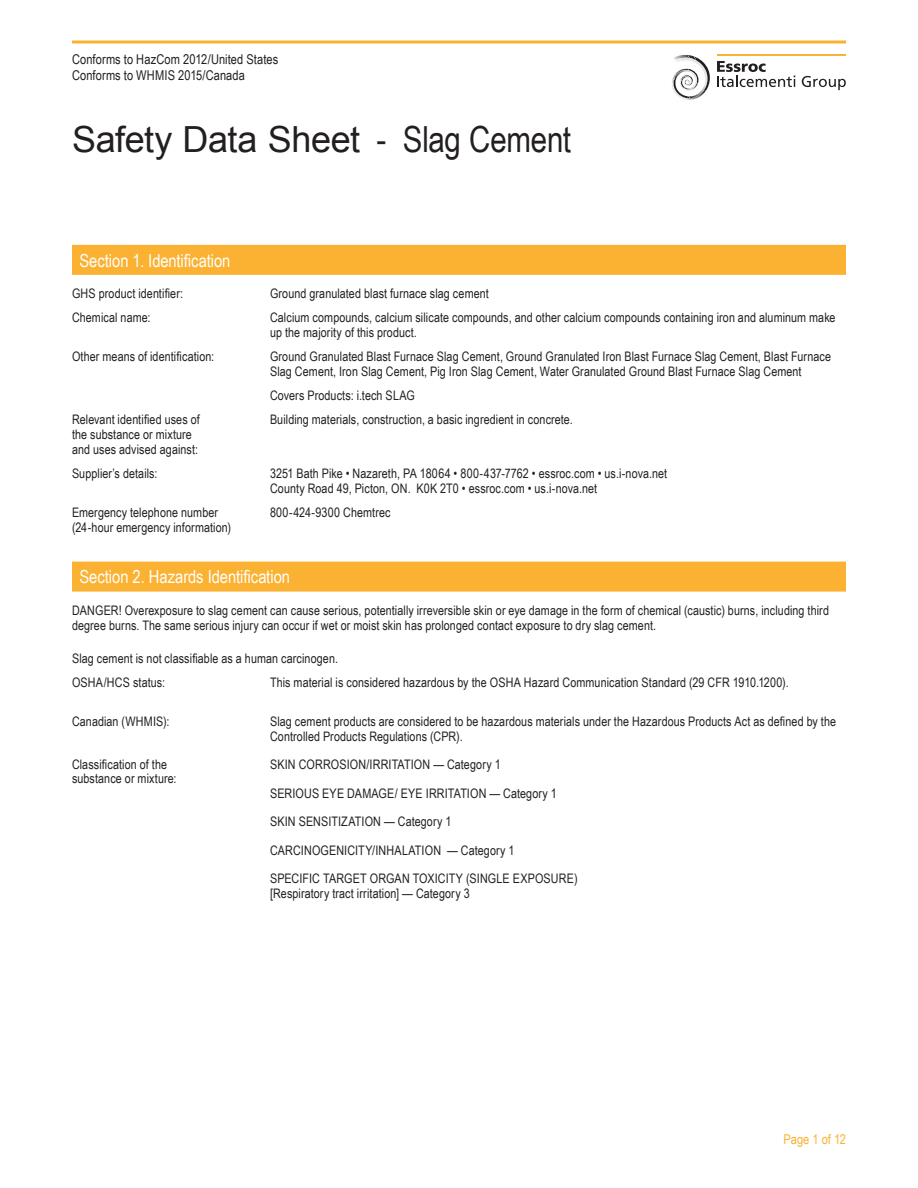
<style>
.page{position:relative;width:918px;height:1188px;background:#fff}
.page>*{position:absolute;margin:0;border:0;box-sizing:border-box;transform-origin:0 0}
.BODY_1{font:36px "Arial";letter-spacing:-.01em;color:#231f20}
.HEADLINE_1A{font:18px "Arial Narrow";color:#fff}
.t1{font:13.5px "Arial Narrow";letter-spacing:.01em;color:#231f20}
.t2{font:13.5px "Arial Narrow";color:#fbb131}
.BODY_1-2{font:13.2px/15px "Arial Narrow";letter-spacing:.01em;color:#231f20}
.BODY_1_-_NO_INDENT{font:13.2px/15px "Arial Narrow";letter-spacing:.01em;color:#231f20}
.BODY_1_-_BULLET{font:13.2px/15px "Arial Narrow";letter-spacing:.01em;color:#231f20}
.BODY_1_-_SECOND_LINE{font:13.2px "Arial Narrow";letter-spacing:.01em;color:#231f20}
.s1{font-family:"Arial Narrow"}
</style>
<div class="page">
<svg style="left:72px;top:40px;width:774px;height:4px;background:#fbc464"></svg>
<svg style="left:672px;top:57px;width:38px;height:43px"></svg>
<img style="left:673px;top:55px;width:23px;height:5px">
<img style="left:675px;top:58px;width:18px;height:5px">
<hr style="left:717px;top:55px;width:129px;height:1px;background:#fbb131">
<svg style="left:717px;top:61px;width:78px;height:26px"></svg>
<svg style="left:802px;top:76px;width:44px;height:14px"></svg>
<div style="left:72px;top:245px;width:774px;height:30px;background:#fbb131"></div>
<div style="left:72px;top:562px;width:774px;height:30px;background:#fbb131"></div>
<p class="t1" style="left:72px;top:49px;width:208px">Conforms to HazCom 2012/United States</p>
<p class="t1" style="left:72px;top:65px;width:174px">Conforms to WHMIS 2015/Canada</p>
<p class="BODY_1" style="left:72px;top:116px;width:501px">Safety Data Sheet <span class="s1">- Slag Cement</span></p>
<p class="HEADLINE_1A" style="left:80px;top:247px;width:153px">Section 1. Identification</p>
<p class="BODY_1-2" style="left:72px;top:285px;width:113px">GHS product identifier:</p>
<p class="BODY_1-2" style="left:270px;top:285px;width:220px">Ground granulated blast furnace slag cement</p>
<p class="BODY_1-2" style="left:72px;top:309px;width:80px">Chemical name:</p>
<p class="BODY_1-2" style="left:270px;top:309px;width:567px">Calcium compounds, calcium silicate compounds, and other calcium compounds containing iron and aluminum make up the majority of this product.</p>
<p class="BODY_1-2" style="left:72px;top:348px;width:144px">Other means of identification:</p>
<p class="BODY_1-2" style="left:270px;top:348px;width:563px">Ground Granulated Blast Furnace Slag Cement, Ground Granulated Iron Blast Furnace Slag Cement, Blast Furnace<br>Slag Cement, Iron Slag Cement, Pig Iron Slag Cement, Water Granulated Ground Blast Furnace Slag Cement</p>
<p class="BODY_1-2" style="left:270px;top:387px;width:146px">Covers Products: i.tech SLAG</p>
<p class="BODY_1-2" style="left:72px;top:411px;width:129px">Relevant identified uses of</p>
<p class="BODY_1-2" style="left:270px;top:411px;width:304px">Building materials, construction, a basic ingredient in concrete.</p>
<p class="BODY_1-2" style="left:72px;top:426px;width:128px">the substance or mixture and uses advised against:</p>
<p class="BODY_1-2" style="left:72px;top:465px;width:87px">Supplier’s details:</p>
<p class="BODY_1-2" style="left:270px;top:465px;width:399px">3251 Bath Pike • Nazareth, PA 18064 • 800-437-7762 • essroc.com • us.i-nova.net<br>County Road 49, Picton, ON. K0K 2T0 • essroc.com • us.i-nova.net</p>
<p class="BODY_1-2" style="left:72px;top:504px;width:148px">Emergency telephone number</p>
<p class="BODY_1-2" style="left:270px;top:504px;width:122px">800-424-9300 Chemtrec</p>
<p class="BODY_1_-_SECOND_LINE" style="left:72px;top:518px;width:161px">(24-hour emergency information)</p>
<p class="HEADLINE_1A" style="left:80px;top:564px;width:212px">Section 2. Hazards Identification</p>
<p class="BODY_1_-_NO_INDENT" style="left:72px;top:602px;width:759px">DANGER! Overexposure to slag cement can cause serious, potentially irreversible skin or eye damage in the form of chemical (caustic) burns, including third degree burns. The same serious injury can occur if wet or moist skin has prolonged contact exposure to dry slag cement.</p>
<p class="BODY_1_-_NO_INDENT" style="left:72px;top:650px;width:268px">Slag cement is not classifiable as a human carcinogen.</p>
<p class="BODY_1-2" style="left:72px;top:674px;width:95px">OSHA/HCS status:</p>
<p class="BODY_1-2" style="left:270px;top:674px;width:520px">This material is considered hazardous by the OSHA Hazard Communication Standard (29 CFR 1910.1200).</p>
<p class="BODY_1-2" style="left:72px;top:713px;width:99px">Canadian (WHMIS):</p>
<p class="BODY_1-2" style="left:270px;top:713px;width:568px">Slag cement products are considered to be hazardous materials under the Hazardous Products Act as defined by the<br>Controlled Products Regulations (CPR).</p>
<p class="BODY_1-2" style="left:72px;top:757px;width:97px">Classification of the</p>
<p class="BODY_1-2" style="left:270px;top:757px;width:232px">SKIN CORROSION/IRRITATION — Category 1</p>
<p class="BODY_1_-_BULLET" style="left:72px;top:770px;width:106px">substance or mixture:</p>
<p class="BODY_1_-_BULLET" style="left:270px;top:785px;width:288px">SERIOUS EYE DAMAGE/ EYE IRRITATION — Category 1</p>
<p class="BODY_1_-_BULLET" style="left:270px;top:814px;width:183px">SKIN SENSITIZATION — Category 1</p>
<p class="BODY_1_-_BULLET" style="left:270px;top:842px;width:246px">CARCINOGENICITY/INHALATION — Category 1</p>
<p class="BODY_1_-_BULLET" style="left:270px;top:871px;width:309px">SPECIFIC TARGET ORGAN TOXICITY (SINGLE EXPOSURE) [Respiratory tract irritation] — Category 3</p>
<p class="t2" style="left:783px;top:1129px;width:64px">Page 1 of 12</p>
</div>
